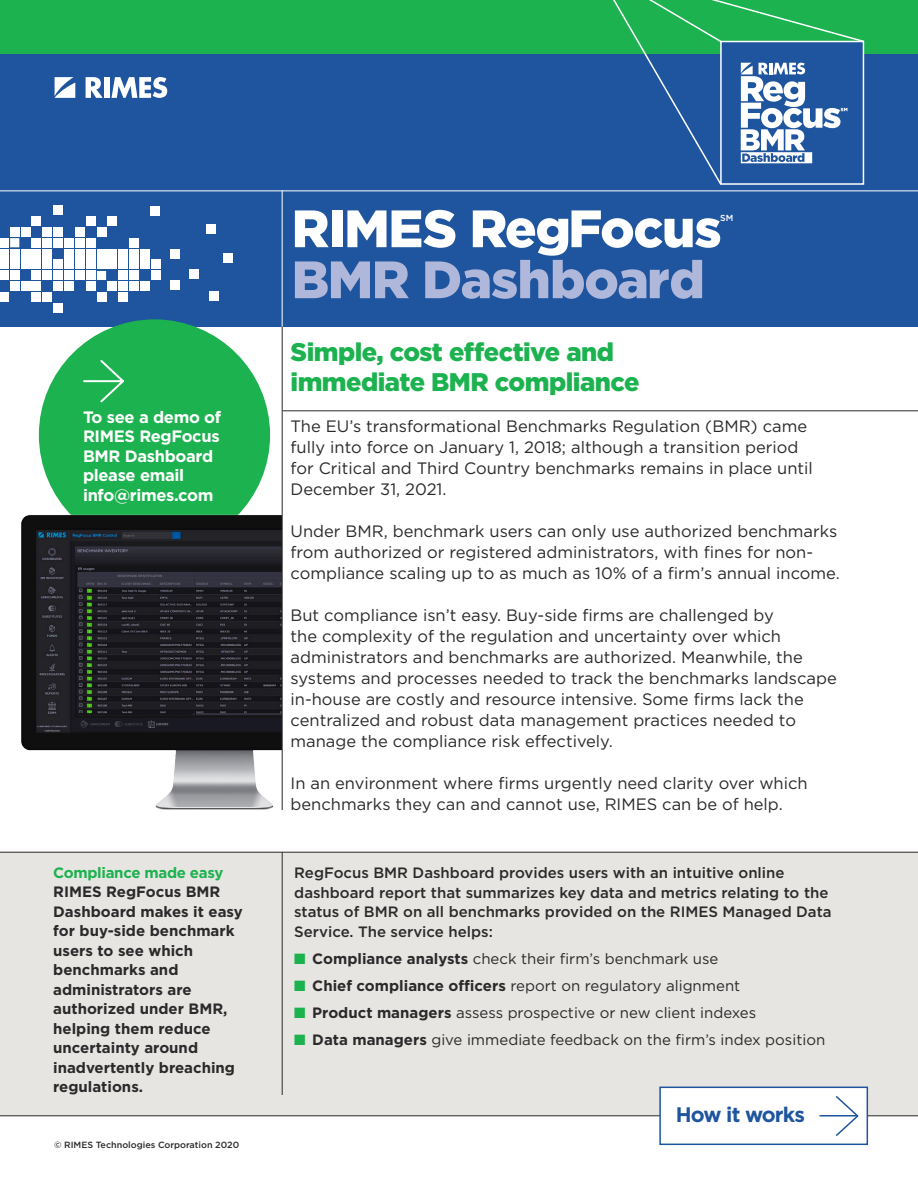
<style>
.page{position:relative;width:918px;height:1188px;background:#fff}
.page>*{position:absolute;margin:0;border:0;box-sizing:border-box;transform-origin:0 0}
.t1{font:900 52.5px "Gotham";letter-spacing:-.025em;color:#fff}
.t2{font:900 52.5px "Gotham";letter-spacing:-.025em;color:#afb7da}
.t3{font:900 25.5px/30px "Gotham";letter-spacing:-.02em;color:#1cb24f}
.t4{font:700 21px "Gotham";letter-spacing:-.04em;color:#1f559e}
.t5{font:16.5px/21px "Gotham";color:#2b292a}
.t6{font:700 16.5px/19.5px "Gotham";letter-spacing:-.02em;color:#fff}
.t7{font:15px "Gotham";color:#2b292a}
.t8{font:500 15px/19.5px "Gotham";color:#2b292a}
.t9{font:700 15px/19.5px "Gotham";color:#2b292a}
.t10{font:700 15px "Gotham";letter-spacing:-.02em;color:#1cb24f}
.t11{font:500 9px "Gotham";color:#2b292a}
.t12{font:500 8.7px "Gotham";color:#fff}
.s1{color:#1cb24f}
.s2{font-weight:700}
</style>
<div class="page">
<div style="left:0;top:852px;width:918px;height:264px;background:#e7e5e2"></div>
<div style="left:0;top:0;width:918px;height:327px;background:#1f559e"></div>
<hr style="left:0;top:190px;width:918px;height:1px;background:#fff">
<svg style="left:54px;top:77px;width:21px;height:21px"></svg>
<svg style="left:86px;top:77px;width:17px;height:21px"></svg>
<div style="left:104px;top:77px;width:6px;height:21px;background:#fff"></div>
<svg style="left:111px;top:77px;width:56px;height:21px"></svg>
<div style="left:0;top:0;width:918px;height:54px;background:#1cb24f"></div>
<hr style="left:282px;top:190px;width:1px;height:137px;background:#fff">
<hr style="left:0;top:852px;width:918px;height:1px;background:#2b292a">
<hr style="left:283px;top:411px;width:635px;height:1px;background:#2b292a">
<hr style="left:0;top:1116px;width:918px;height:1px;background:#2b292a">
<hr style="left:282px;top:852px;width:1px;height:243px;background:#2b292a">
<div style="left:151px;top:260px;width:10px;height:9px;background:#fff"></div>
<div style="left:151px;top:271px;width:10px;height:9px;background:#fff"></div>
<div style="left:119px;top:293px;width:9px;height:9px;background:#fff"></div>
<div style="left:210px;top:291px;width:9px;height:10px;background:#fff"></div>
<div style="left:119px;top:260px;width:9px;height:9px;background:#fff"></div>
<div style="left:223px;top:253px;width:10px;height:10px;background:#fff"></div>
<div style="left:119px;top:282px;width:9px;height:9px;background:#fff"></div>
<div style="left:119px;top:249px;width:9px;height:9px;background:#fff"></div>
<div style="left:119px;top:271px;width:9px;height:9px;background:#fff"></div>
<div style="left:86px;top:260px;width:9px;height:9px;background:#fff"></div>
<div style="left:86px;top:282px;width:9px;height:9px;background:#fff"></div>
<div style="left:86px;top:216px;width:9px;height:10px;background:#fff"></div>
<div style="left:86px;top:249px;width:9px;height:9px;background:#fff"></div>
<div style="left:86px;top:271px;width:9px;height:9px;background:#fff"></div>
<div style="left:86px;top:238px;width:9px;height:9px;background:#fff"></div>
<div style="left:53px;top:227px;width:10px;height:9px;background:#fff"></div>
<div style="left:53px;top:260px;width:10px;height:9px;background:#fff"></div>
<div style="left:53px;top:282px;width:10px;height:9px;background:#fff"></div>
<div style="left:53px;top:271px;width:10px;height:9px;background:#fff"></div>
<div style="left:53px;top:205px;width:10px;height:10px;background:#fff"></div>
<div style="left:53px;top:303px;width:10px;height:10px;background:#fff"></div>
<div style="left:53px;top:238px;width:10px;height:9px;background:#fff"></div>
<div style="left:140px;top:260px;width:10px;height:9px;background:#fff"></div>
<div style="left:140px;top:282px;width:10px;height:9px;background:#fff"></div>
<div style="left:140px;top:249px;width:10px;height:9px;background:#fff"></div>
<div style="left:170px;top:249px;width:9px;height:9px;background:#fff"></div>
<div style="left:108px;top:260px;width:9px;height:9px;background:#fff"></div>
<div style="left:108px;top:282px;width:9px;height:9px;background:#fff"></div>
<div style="left:108px;top:216px;width:9px;height:10px;background:#fff"></div>
<div style="left:108px;top:249px;width:9px;height:9px;background:#fff"></div>
<div style="left:75px;top:227px;width:9px;height:9px;background:#fff"></div>
<div style="left:75px;top:260px;width:9px;height:9px;background:#fff"></div>
<div style="left:75px;top:249px;width:9px;height:9px;background:#fff"></div>
<div style="left:75px;top:271px;width:9px;height:9px;background:#fff"></div>
<div style="left:150px;top:206px;width:9px;height:9px;background:#fff"></div>
<div style="left:75px;top:238px;width:9px;height:9px;background:#fff"></div>
<div style="left:43px;top:293px;width:9px;height:9px;background:#fff"></div>
<div style="left:43px;top:227px;width:9px;height:9px;background:#fff"></div>
<div style="left:43px;top:260px;width:9px;height:9px;background:#fff"></div>
<div style="left:43px;top:249px;width:9px;height:9px;background:#fff"></div>
<div style="left:43px;top:271px;width:9px;height:9px;background:#fff"></div>
<div style="left:43px;top:238px;width:9px;height:9px;background:#fff"></div>
<div style="left:130px;top:260px;width:9px;height:9px;background:#fff"></div>
<div style="left:130px;top:282px;width:9px;height:9px;background:#fff"></div>
<div style="left:171px;top:280px;width:9px;height:9px;background:#fff"></div>
<div style="left:130px;top:249px;width:9px;height:9px;background:#fff"></div>
<div style="left:130px;top:271px;width:9px;height:9px;background:#fff"></div>
<div style="left:190px;top:270px;width:9px;height:9px;background:#fff"></div>
<div style="left:130px;top:238px;width:9px;height:9px;background:#fff"></div>
<div style="left:97px;top:293px;width:9px;height:9px;background:#fff"></div>
<div style="left:97px;top:227px;width:9px;height:9px;background:#fff"></div>
<div style="left:206px;top:224px;width:9px;height:9px;background:#fff"></div>
<div style="left:97px;top:260px;width:9px;height:9px;background:#fff"></div>
<div style="left:97px;top:249px;width:9px;height:9px;background:#fff"></div>
<div style="left:97px;top:271px;width:9px;height:9px;background:#fff"></div>
<div style="left:64px;top:260px;width:9px;height:9px;background:#fff"></div>
<div style="left:64px;top:282px;width:9px;height:9px;background:#fff"></div>
<div style="left:64px;top:249px;width:9px;height:9px;background:#fff"></div>
<div style="left:64px;top:271px;width:9px;height:9px;background:#fff"></div>
<div style="left:64px;top:238px;width:9px;height:9px;background:#fff"></div>
<div style="left:32px;top:293px;width:9px;height:9px;background:#fff"></div>
<div style="left:32px;top:260px;width:9px;height:9px;background:#fff"></div>
<div style="left:32px;top:282px;width:9px;height:9px;background:#fff"></div>
<div style="left:32px;top:216px;width:9px;height:10px;background:#fff"></div>
<div style="left:32px;top:249px;width:9px;height:9px;background:#fff"></div>
<div style="left:32px;top:271px;width:9px;height:9px;background:#fff"></div>
<div style="left:32px;top:238px;width:9px;height:9px;background:#fff"></div>
<div style="left:21px;top:227px;width:9px;height:9px;background:#fff"></div>
<div style="left:21px;top:260px;width:9px;height:9px;background:#fff"></div>
<div style="left:21px;top:282px;width:9px;height:9px;background:#fff"></div>
<div style="left:21px;top:249px;width:9px;height:9px;background:#fff"></div>
<div style="left:10px;top:227px;width:9px;height:9px;background:#fff"></div>
<div style="left:10px;top:260px;width:9px;height:9px;background:#fff"></div>
<div style="left:10px;top:282px;width:9px;height:9px;background:#fff"></div>
<div style="left:10px;top:249px;width:9px;height:9px;background:#fff"></div>
<div style="left:10px;top:271px;width:9px;height:9px;background:#fff"></div>
<div style="left:10px;top:238px;width:9px;height:9px;background:#fff"></div>
<div style="left:0;top:293px;width:8px;height:9px;background:#fff"></div>
<div style="left:0;top:260px;width:8px;height:9px;background:#fff"></div>
<div style="left:0;top:249px;width:8px;height:9px;background:#fff"></div>
<div style="left:0;top:271px;width:8px;height:9px;background:#fff"></div>
<div style="left:0;top:238px;width:8px;height:9px;background:#fff"></div>
<svg style="left:613px;top:0;width:252px;height:185px"></svg>
<div style="left:659px;top:1087px;width:209px;height:58px;background:#fff;border:2px solid #1f559e"></div>
<svg style="left:836px;top:1096px;width:23px;height:40px"></svg>
<hr style="left:820px;top:1115px;width:37px;height:2px;background:#1f559e">
<div style="left:39px;top:319px;width:231px;height:232px;background:#1cb24f;border-radius:50%"></div>
<svg style="left:83px;top:360px;width:41px;height:43px"></svg>
<img style="left:21px;top:501px;width:261px;height:309px">
<hr style="left:282px;top:327px;width:1px;height:483px;background:#2b292a">
<p class="t6" style="left:83px;top:408px;width:140px">To see a demo of<br>RIMES RegFocus<br>BMR Dashboard please email info@rimes.com</p>
<p class="t10" style="left:53px;top:866px;width:172px">Compliance made easy</p>
<p class="t9" style="left:53px;top:883px;width:191px">RIMES RegFocus BMR<br>Dashboard makes it easy for buy-side benchmark users to see which benchmarks and administrators are authorized under BMR, helping them reduce uncertainty around inadvertently breaching regulations.</p>
<p class="t11" style="left:54px;top:1141px;width:187px">© RIMES Technologies Corporation 2020</p>
<h1 class="t1" style="left:292px;top:205px;width:432px">RIMES RegFocus</h1>
<p class="t12" style="left:720px;top:214px;width:15px">SM</p>
<h1 class="t2" style="left:292px;top:256px;width:415px">BMR Dashboard</h1>
<h2 class="t3" style="left:291px;top:338px;width:350px">Simple, cost effective and immediate BMR compliance</h2>
<p class="t5" style="left:291px;top:417px;width:524px">The EU’s transformational Benchmarks Regulation (BMR) came fully into force on January 1, 2018; although a transition period for Critical and Third Country benchmarks remains in place until December 31, 2021.</p>
<p class="t5" style="left:291px;top:522px;width:551px">Under BMR, benchmark users can only use authorized benchmarks from authorized or registered administrators, with fines for non&shy;compliance scaling up to as much as 10% of a firm’s annual income.</p>
<p class="t5" style="left:291px;top:606px;width:548px">But compliance isn’t easy. Buy-side firms are challenged by<br>the complexity of the regulation and uncertainty over which administrators and benchmarks are authorized. Meanwhile, the systems and processes needed to track the benchmarks landscape in-house are costly and resource intensive. Some firms lack the centralized and robust data management practices needed to manage the compliance risk effectively.</p>
<p class="t5" style="left:291px;top:774px;width:519px">In an environment where firms urgently need clarity over which benchmarks they can and cannot use, RIMES can be of help.</p>
<p class="t8" style="left:294px;top:864px;width:539px">RegFocus BMR Dashboard provides users with an intuitive online dashboard report that summarizes key data and metrics relating to the status of BMR on all benchmarks provided on the RIMES Managed Data Service. The service helps:</p>
<p class="t7" style="left:294px;top:952px;width:426px"><span class="s1">■</span> <span class="s2">Compliance analysts</span> check their firm’s benchmark use</p>
<p class="t7" style="left:294px;top:979px;width:448px"><span class="s1">■</span> <span class="s2">Chief compliance officers</span> report on regulatory alignment</p>
<p class="t7" style="left:294px;top:1006px;width:463px"><span class="s1">■</span> <span class="s2">Product managers</span> assess prospective or new client indexes</p>
<p class="t7" style="left:294px;top:1033px;width:533px"><span class="s1">■</span> <span class="s2">Data managers</span> give immediate feedback on the firm’s index position</p>
<p class="t4" style="left:676px;top:1105px;width:131px">How it works</p>
</div>
